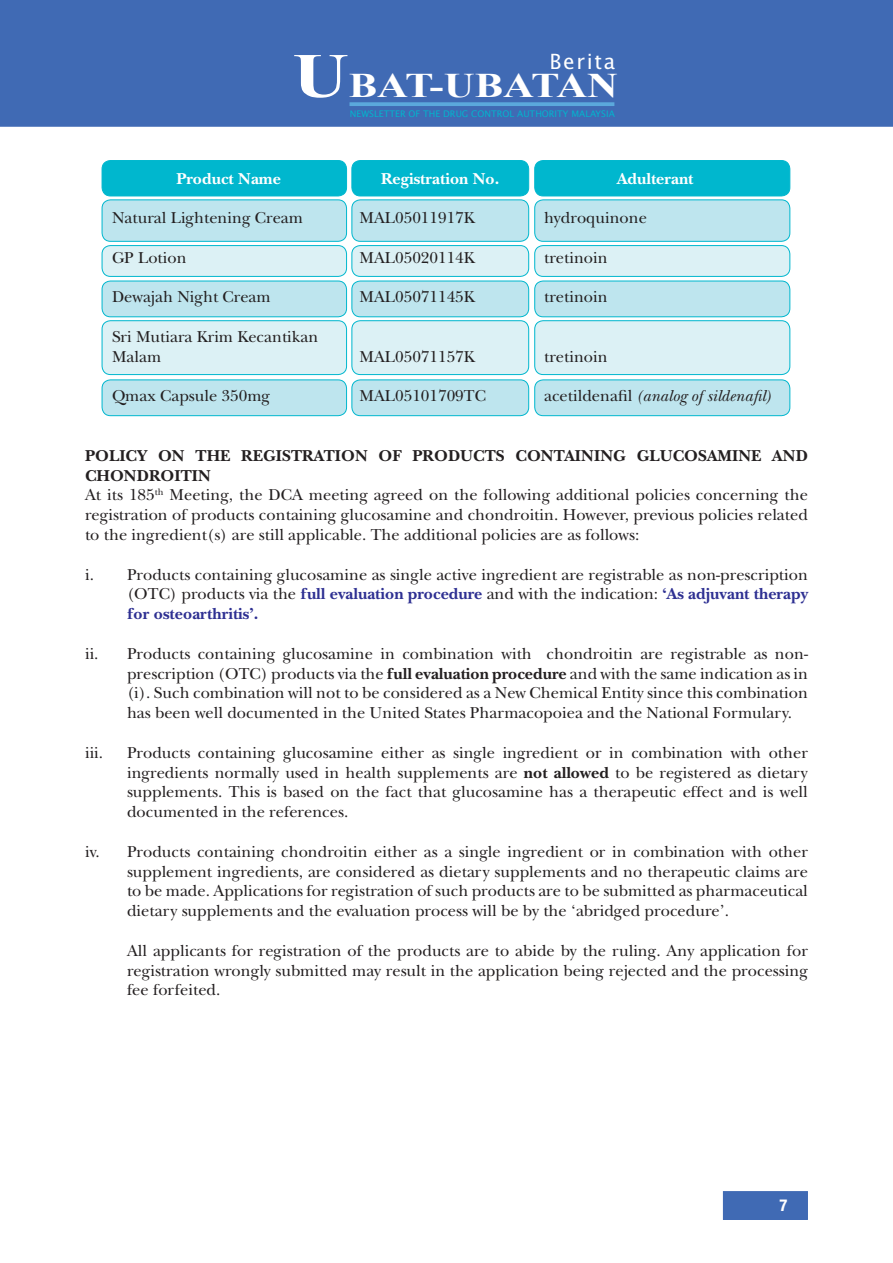
<style>
.page{position:relative;width:893px;height:1263px;background:#fff}
.page>*{position:absolute;margin:0;border:0;box-sizing:border-box;transform-origin:0 0}
.t1{font:700 34.5px "Times New Roman";color:#fff;scale:1.24 1}
.t2{font:21px "Lucida Sans";letter-spacing:.075em;color:#fff}
.t3{font:16.5px/19.8px "New Baskerville";color:#231f20;text-align:justify}
.t4{font:700 16.5px "New Baskerville";color:#fff}
.t5{font:italic 16.5px "New Baskerville";color:#231f20}
.t6{font:700 condensed 16.5px "Helvetica Neue";color:#fff}
.t7{font:9px "Lucida Sans";color:#00b7ce}
.s1{font-size:63px}
.s2{font-style:normal}
.s3{font-weight:700}
.s4{font-weight:700;color:#2e3092}
</style>
<div class="page">
<div style="left:102px;top:281px;width:245px;height:36px;background:#bee5ee;border-radius:9px"></div>
<div style="left:102px;top:281px;width:245px;height:36px;border:1px solid #00b7ce;border-radius:9px"></div>
<div style="left:352px;top:281px;width:177px;height:36px;background:#bee5ee;border-radius:9px"></div>
<div style="left:351px;top:281px;width:178px;height:36px;border:1px solid #00b7ce;border-radius:9px"></div>
<div style="left:535px;top:281px;width:255px;height:36px;background:#bee5ee;border-radius:9px"></div>
<div style="left:534px;top:281px;width:256px;height:36px;border:1px solid #00b7ce;border-radius:9px"></div>
<div style="left:102px;top:321px;width:245px;height:54px;background:#dcf1f5;border-radius:9px"></div>
<div style="left:102px;top:320px;width:245px;height:55px;border:1px solid #00b7ce;border-radius:9px"></div>
<div style="left:352px;top:321px;width:177px;height:54px;background:#dcf1f5;border-radius:9px"></div>
<div style="left:351px;top:320px;width:178px;height:55px;border:1px solid #00b7ce;border-radius:9px"></div>
<div style="left:535px;top:321px;width:255px;height:54px;background:#dcf1f5;border-radius:9px"></div>
<div style="left:534px;top:320px;width:256px;height:55px;border:1px solid #00b7ce;border-radius:9px"></div>
<div style="left:724px;top:1192px;width:83px;height:27px;background:#406ab4"></div>
<div style="left:723px;top:1191px;width:85px;height:29px;border:2px solid #406ab4"></div>
<div style="left:0;top:0;width:893px;height:127px;background:#406ab4"></div>
<svg style="left:349px;top:102px;width:265px;height:4px"></svg>
<div style="left:102px;top:161px;width:245px;height:35px;background:#00b7ce;border-radius:9px"></div>
<div style="left:102px;top:160px;width:245px;height:36px;border:1px solid #00b7ce;border-radius:9px"></div>
<div style="left:352px;top:161px;width:177px;height:35px;background:#00b7ce;border-radius:9px"></div>
<div style="left:351px;top:160px;width:178px;height:36px;border:1px solid #00b7ce;border-radius:9px"></div>
<div style="left:535px;top:161px;width:255px;height:35px;background:#00b7ce;border-radius:9px"></div>
<div style="left:534px;top:160px;width:256px;height:36px;border:1px solid #00b7ce;border-radius:9px"></div>
<div style="left:102px;top:200px;width:245px;height:41px;background:#bee5ee;border-radius:9px"></div>
<div style="left:102px;top:199px;width:245px;height:43px;border:1px solid #00b7ce;border-radius:9px"></div>
<div style="left:352px;top:200px;width:177px;height:41px;background:#bee5ee;border-radius:9px"></div>
<div style="left:351px;top:199px;width:178px;height:43px;border:1px solid #00b7ce;border-radius:9px"></div>
<div style="left:535px;top:200px;width:255px;height:41px;background:#bee5ee;border-radius:9px"></div>
<div style="left:534px;top:199px;width:256px;height:43px;border:1px solid #00b7ce;border-radius:9px"></div>
<div style="left:102px;top:246px;width:245px;height:30px;background:#dcf1f5;border-radius:9px"></div>
<div style="left:102px;top:245px;width:245px;height:32px;border:1px solid #00b7ce;border-radius:9px"></div>
<div style="left:352px;top:246px;width:177px;height:30px;background:#dcf1f5;border-radius:9px"></div>
<div style="left:351px;top:245px;width:178px;height:32px;border:1px solid #00b7ce;border-radius:9px"></div>
<div style="left:535px;top:246px;width:255px;height:30px;background:#dcf1f5;border-radius:9px"></div>
<div style="left:534px;top:245px;width:256px;height:32px;border:1px solid #00b7ce;border-radius:9px"></div>
<div style="left:102px;top:380px;width:245px;height:36px;background:#bee5ee;border-radius:9px"></div>
<div style="left:102px;top:379px;width:245px;height:37px;border:1px solid #00b7ce;border-radius:9px"></div>
<div style="left:352px;top:380px;width:177px;height:36px;background:#bee5ee;border-radius:9px"></div>
<div style="left:351px;top:379px;width:178px;height:37px;border:1px solid #00b7ce;border-radius:9px"></div>
<div style="left:535px;top:380px;width:255px;height:36px;background:#bee5ee;border-radius:9px"></div>
<div style="left:534px;top:379px;width:256px;height:37px;border:1px solid #00b7ce;border-radius:9px"></div>
<p class="t2" style="left:550px;top:48px;width:67px">Berita</p>
<h1 class="t1" style="left:292px;top:65px;width:264px"><span class="s1">U</span>BAT-UBATAN</h1>
<p class="t7" style="left:350px;top:108px;width:266px">NEWSLETTER OF THE DRUG CONTROL AUTHORITY MALAYSIA</p>
<p class="t4" style="left:176px;top:169px;width:106px">Product Name</p>
<p class="t4" style="left:381px;top:169px;width:120px">Registration No.</p>
<p class="t4" style="left:617px;top:169px;width:78px">Adulterant</p>
<p class="t3" style="left:112px;top:208px;width:193px">Natural Lightening Cream</p>
<p class="t3" style="left:360px;top:208px;width:117px">MAL05011917K</p>
<p class="t3" style="left:544px;top:208px;width:104px">hydroquinone</p>
<p class="t3" style="left:112px;top:247px;width:76px">GP Lotion</p>
<p class="t3" style="left:360px;top:247px;width:117px">MAL05020114K</p>
<p class="t3" style="left:544px;top:247px;width:65px">tretinoin</p>
<p class="t3" style="left:112px;top:287px;width:160px">Dewajah Night Cream</p>
<p class="t3" style="left:360px;top:287px;width:117px">MAL05071145K</p>
<p class="t3" style="left:544px;top:287px;width:65px">tretinoin</p>
<p class="t3" style="left:112px;top:327px;width:208px">Sri Mutiara Krim Kecantikan<br>Malam</p>
<p class="t3" style="left:360px;top:346px;width:117px">MAL05071157K</p>
<p class="t3" style="left:544px;top:346px;width:65px">tretinoin</p>
<p class="t3" style="left:112px;top:386px;width:160px">Qmax Capsule 350mg</p>
<p class="t3" style="left:360px;top:386px;width:128px">MAL05101709TC</p>
<p class="t5" style="left:544px;top:386px;width:229px"><span class="s2">acetildenafil</span> (analog of sildenafil)</p>
<p class="t3" style="left:85px;top:445px;width:724px;text-align:left"><span class="s3">POLICY ON THE REGISTRATION OF PRODUCTS CONTAINING GLUCOSAMINE AND CHONDROITIN<br></span>At its 185<sup>th</sup> Meeting, the DCA meeting agreed on the following additional policies concerning the registration of products containing glucosamine and chondroitin. However, previous policies related to the ingredient(s) are still applicable. The additional policies are as follows:</p>
<p class="t3" style="left:127px;top:564px;width:682px;text-indent:-42px">i. Products containing glucosamine as single active ingredient are registrable as non-prescription (OTC) products via the <span class="s4">full evaluation procedure</span> and with the indication: <span class="s4">‘As adjuvant therapy for osteoarthritis’.</span></p>
<p class="t3" style="left:127px;top:643px;width:682px;text-indent:-42px">ii. Products containing glucosamine in combination with chondroitin are registrable as non&shy;prescription (OTC) products via the <span class="s3">full evaluation procedure</span> and with the same indication as in (i). Such combination will not to be considered as a New Chemical Entity since this combination has been well documented in the United States Pharmacopoiea and the National Formulary.</p>
<p class="t3" style="left:85px;top:742px;width:20px">iii.</p>
<p class="t3" style="left:127px;top:742px;width:682px">Products containing glucosamine either as single ingredient or in combination with other ingredients normally used in health supplements are <span class="s3">not allowed</span> to be registered as dietary supplements. This is based on the fact that glucosamine has a therapeutic effect and is well documented in the references.</p>
<p class="t3" style="left:127px;top:841px;width:682px;text-indent:-42px">iv. Products containing chondroitin either as a single ingredient or in combination with other supplement ingredients, are considered as dietary supplements and no therapeutic claims are to be made. Applications for registration of such products are to be submitted as pharmaceutical dietary supplements and the evaluation process will be by the ‘abridged procedure’.</p>
<p class="t3" style="left:127px;top:940px;width:682px">All applicants for registration of the products are to abide by the ruling. Any application for registration wrongly submitted may result in the application being rejected and the processing fee forfeited.</p>
<p class="t6" style="left:779px;top:1195px;width:9px">7</p>
</div>
